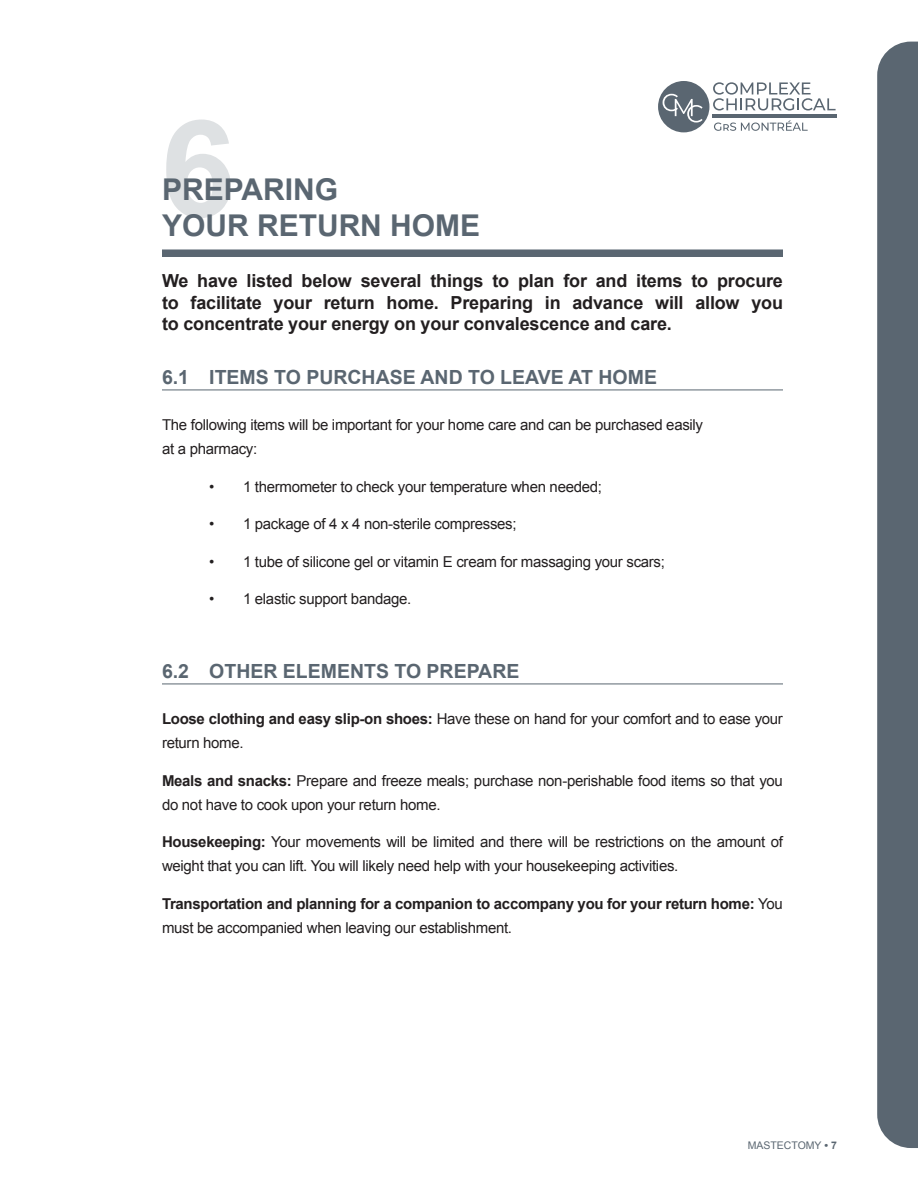
<style>
.page{position:relative;width:918px;height:1188px;background:#fff}
.page>*{position:absolute;margin:0;border:0;box-sizing:border-box;transform-origin:0 0}
.t1{font:700 135px "Arial";color:#5a6671}
.t2{font:700 30px "Arial";color:#5a6671}
.t3{font:700 19.5px "Arial";color:#5a6671}
.t4{font:700 18px/21.6px "Arial";letter-spacing:-.01em;color:#231f20;text-align:justify}
.t5{font:15px/24px "Arial";letter-spacing:-.02em;color:#231f20}
.t6{font:700 15px/24px "Arial";letter-spacing:-.02em;color:#231f20}
.t7{font:10.5px "Arial";color:#5a6671}
.s1{font-weight:700}
.s2{font-weight:400}
</style>
<div class="page">
<div style="left:658px;top:81px;width:51px;height:51px;background:#5a6671;border-radius:50%"></div>
<svg style="left:663px;top:94px;width:40px;height:29px"></svg>
<svg style="left:714px;top:120px;width:94px;height:11px"></svg>
<hr style="left:712px;top:115px;width:125px;height:3px;background:#5a6671">
<svg style="left:713px;top:82px;width:123px;height:29px"></svg>
<div style="left:877px;top:42px;width:41px;height:1106px;background:#5a6671"></div>
<hr style="left:162px;top:390px;width:621px;height:1px;background:#5a6671">
<hr style="left:162px;top:684px;width:621px;height:1px;background:#5a6671">
<div style="left:162px;top:249px;width:621px;height:8px;background:#5a6671"></div>
<h1 class="t1" style="left:160px;top:93px;width:77px">6</h1>
<h2 class="t2" style="left:162px;top:172px;width:178px">PREPARING</h2>
<h2 class="t2" style="left:162px;top:208px;width:320px">YOUR RETURN HOME</h2>
<p class="t4" style="left:162px;top:270px;width:623px">We have listed below several things to plan for and items to procure to facilitate your return home. Preparing in advance will allow you to concentrate your energy on your convalescence and care.</p>
<h3 class="t3" style="left:162px;top:366px;width:497px">6.1 ITEMS TO PURCHASE AND TO LEAVE AT HOME</h3>
<p class="t5" style="left:162px;top:413px;width:543px">The following items will be important for your home care and can be purchased easily at a pharmacy:</p>
<p class="t5" style="left:209px;top:474px;width:394px">• 1 thermometer to check your temperature when needed;</p>
<p class="t5" style="left:209px;top:512px;width:309px">• 1 package of 4 x 4 non-sterile compresses;</p>
<p class="t5" style="left:209px;top:549px;width:457px">• 1 tube of silicone gel or vitamin E cream for massaging your scars;</p>
<p class="t5" style="left:209px;top:587px;width:201px">• 1 elastic support bandage.</p>
<h3 class="t3" style="left:162px;top:660px;width:359px">6.2 OTHER ELEMENTS TO PREPARE</h3>
<p class="t5" style="left:162px;top:707px;width:622px"><span class="s1">Loose clothing and easy slip-on shoes:</span> Have these on hand for your comfort and to ease your return home.</p>
<p class="t5" style="left:162px;top:768px;width:622px"><span class="s1">Meals and snacks:</span> Prepare and freeze meals; purchase non-perishable food items so that you do not have to cook upon your return home.</p>
<p class="t5" style="left:162px;top:830px;width:622px"><span class="s1">Housekeeping:</span> Your movements will be limited and there will be restrictions on the amount of weight that you can lift. You will likely need help with your housekeeping activities.</p>
<p class="t6" style="left:162px;top:891px;width:622px">Transportation and planning for a companion to accompany you for your return home: <span class="s2">You must be accompanied when leaving our establishment.</span></p>
<p class="t7" style="left:748px;top:1140px;width:91px">MASTECTOMY <span class="s1">• 7</span></p>
</div>
